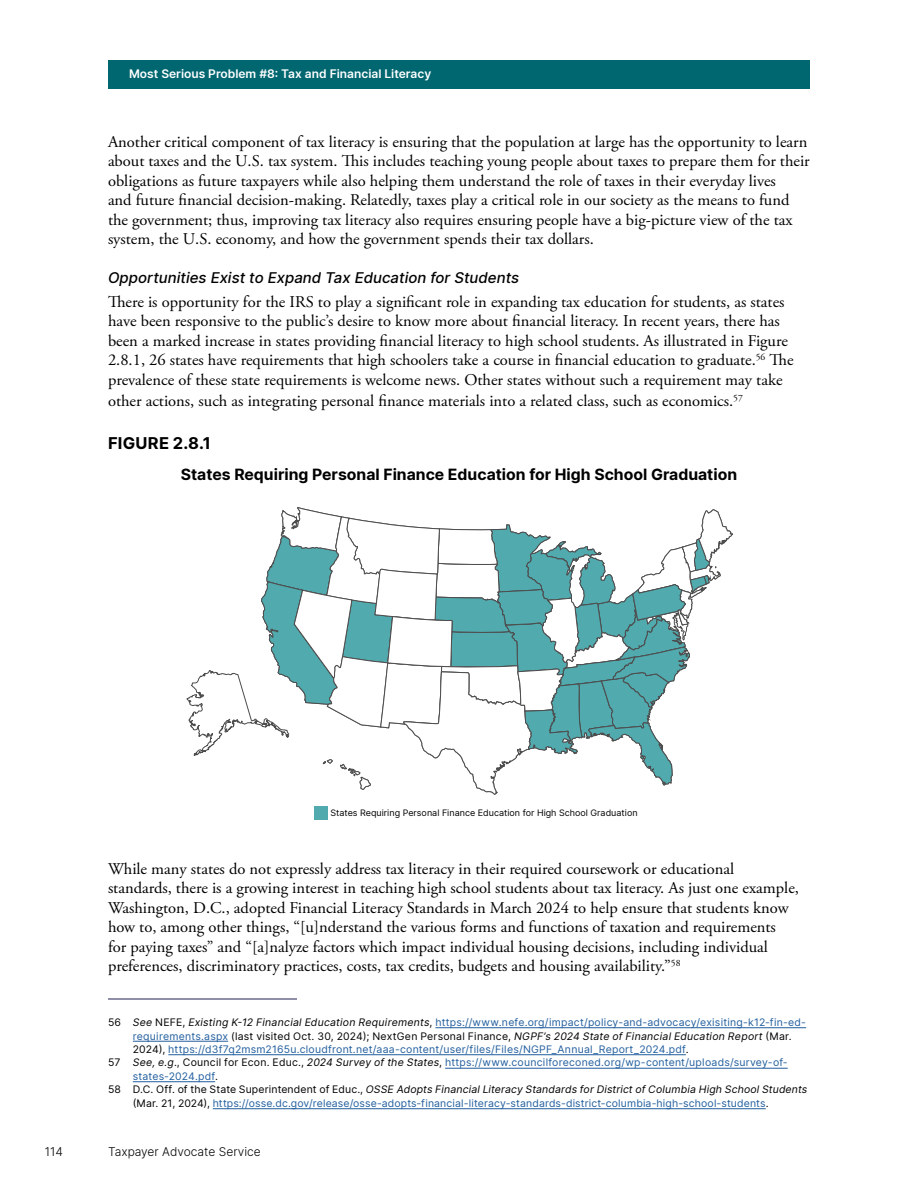
<style>
.page{position:relative;width:918px;height:1188px;background:#fff}
.page>*{position:absolute;margin:0;border:0;box-sizing:border-box;transform-origin:0 0}
.t1{font:16.5px/19.5px "Adobe Garamond Pro";color:#000}
.t2{font:700 16.5px "Inter";letter-spacing:.015em;color:#000}
.t3{font:700 15.75px "Inter";color:#000}
.t4{font:italic 500 15px "Inter";color:#000}
.t5{font:600 12px "Inter";color:#fff}
.t6{font:300 12px "Inter";color:#000}
.t7{font:10.5px "Inter";letter-spacing:.015em;color:#215e9e}
.t8{font:italic 10.5px "Inter";letter-spacing:.01em;color:#000}
.t9{font:10.5px "Inter";letter-spacing:.02em;color:#000}
.t10{font:9px "Inter";color:#000}
.s1{color:#000}
.s2{font-style:italic;color:#000}
.s3{color:#215e9e}
.s4{font-style:italic}
.s5{font-style:normal}
</style>
<div class="page">
<div style="left:108px;top:60px;width:702px;height:28px;background:#006670"></div>
<svg style="left:186px;top:507px;width:547px;height:288px"></svg>
<div style="left:314px;top:807px;width:13px;height:13px;background:#51aaae"></div>
<hr style="left:108px;top:999px;width:189px;height:1px;background:#212053">
<hr style="left:435px;top:1027px;width:371px;height:1px;background:#215e9e">
<hr style="left:133px;top:1041px;width:95px;height:1px;background:#215e9e">
<hr style="left:168px;top:1054px;width:518px;height:1px;background:#215e9e">
<hr style="left:445px;top:1068px;width:343px;height:1px;background:#215e9e">
<hr style="left:133px;top:1081px;width:82px;height:1px;background:#215e9e">
<hr style="left:213px;top:1108px;width:553px;height:1px;background:#215e9e">
<p class="t5" style="left:129px;top:65px;width:304px">Most Serious Problem #8: Tax and Financial Literacy</p>
<p class="t1" style="left:108px;top:133px;width:703px">Another critical component of tax literacy is ensuring that the population at large has the opportunity to learn about taxes and the U.S. tax system. This includes teaching young people about taxes to prepare them for their obligations as future taxpayers while also helping them understand the role of taxes in their everyday lives<br>and future financial decision-making. Relatedly, taxes play a critical role in our society as the means to fund the government; thus, improving tax literacy also requires ensuring people have a big-picture view of the tax system, the U.S. economy, and how the government spends their tax dollars.</p>
<p class="t4" style="left:108px;top:266px;width:413px">Opportunities Exist to Expand Tax Education for Students</p>
<p class="t1" style="left:108px;top:292px;width:687px">There is opportunity for the IRS to play a significant role in expanding tax education for students, as states have been responsive to the public’s desire to know more about financial literacy. In recent years, there has been a marked increase in states providing financial literacy to high school students. As illustrated in Figure 2.8.1, 26 states have requirements that high schoolers take a course in financial education to graduate.<sup>56</sup> The prevalence of these state requirements is welcome news. Other states without such a requirement may take</p>
<p class="t1" style="left:108px;top:392px;width:636px">other actions, such as integrating personal finance materials into a related class, such as economics.<sup>57</sup></p>
<p class="t2" style="left:108px;top:431px;width:104px">FIGURE 2.8.1</p>
<p class="t3" style="left:181px;top:463px;width:558px">States Requiring Personal Finance Education for High School Graduation</p>
<p class="t10" style="left:330px;top:807px;width:309px">States Requiring Personal Finance Education for High School Graduation</p>
<p class="t1" style="left:108px;top:859px;width:693px">While many states do not expressly address tax literacy in their required coursework or educational standards, there is a growing interest in teaching high school students about tax literacy. As just one example, Washington, D.C., adopted Financial Literacy Standards in March 2024 to help ensure that students know how to, among other things, “[u]nderstand the various forms and functions of taxation and requirements<br>for paying taxes” and “[a]nalyze factors which impact individual housing decisions, including individual preferences, discriminatory practices, costs, tax credits, budgets and housing availability.”<sup>58</sup></p>
<p class="t7" style="left:108px;top:1015px;width:700px"><span class="s1">56</span> <span class="s2">See</span> <span class="s1">NEFE,</span> <span class="s2">Existing K-12 Financial Education Requirements</span><span class="s1">,</span> https://www.nefe.org/impact/policy-and-advocacy/exisiting-k12-fin-ed-</p>
<p class="t9" style="left:133px;top:1028px;width:660px"><span class="s3">requirements.aspx</span> (last visited Oct. 30, 2024); NextGen Personal Finance, <span class="s4">NGPF’s 2024 State of Financial Education Report</span> (Mar.</p>
<p class="t7" style="left:133px;top:1042px;width:556px"><span class="s1">2024),</span> https://d3f7q2msm2165u.cloudfront.net/aaa-content/user/files/Files/NGPF_Annual_Report_2024.pdf<span class="s1">.</span></p>
<p class="t7" style="left:108px;top:1055px;width:681px"><span class="s1">57</span> <span class="s2">See, e.g</span><span class="s1">., Council for Econ. Educ.,</span> <span class="s2">2024 Survey of the States</span><span class="s1">,</span> https://www.councilforeconed.org/wp-content/uploads/survey-of-</p>
<p class="t7" style="left:133px;top:1069px;width:85px">states-2024.pdf<span class="s1">.</span></p>
<p class="t8" style="left:108px;top:1082px;width:701px"><span class="s5">58 D.C. Off. of the State Superintendent of Educ.,</span> OSSE Adopts Financial Literacy Standards for District of Columbia High School Students</p>
<p class="t7" style="left:133px;top:1096px;width:636px"><span class="s1">(Mar. 21, 2024),</span> https://osse.dc.gov/release/osse-adopts-financial-literacy-standards-district-columbia-high-school-students<span class="s1">.</span></p>
<p class="t6" style="left:45px;top:1144px;width:20px">114</p>
<p class="t6" style="left:108px;top:1144px;width:154px">Taxpayer Advocate Service</p>
</div>
